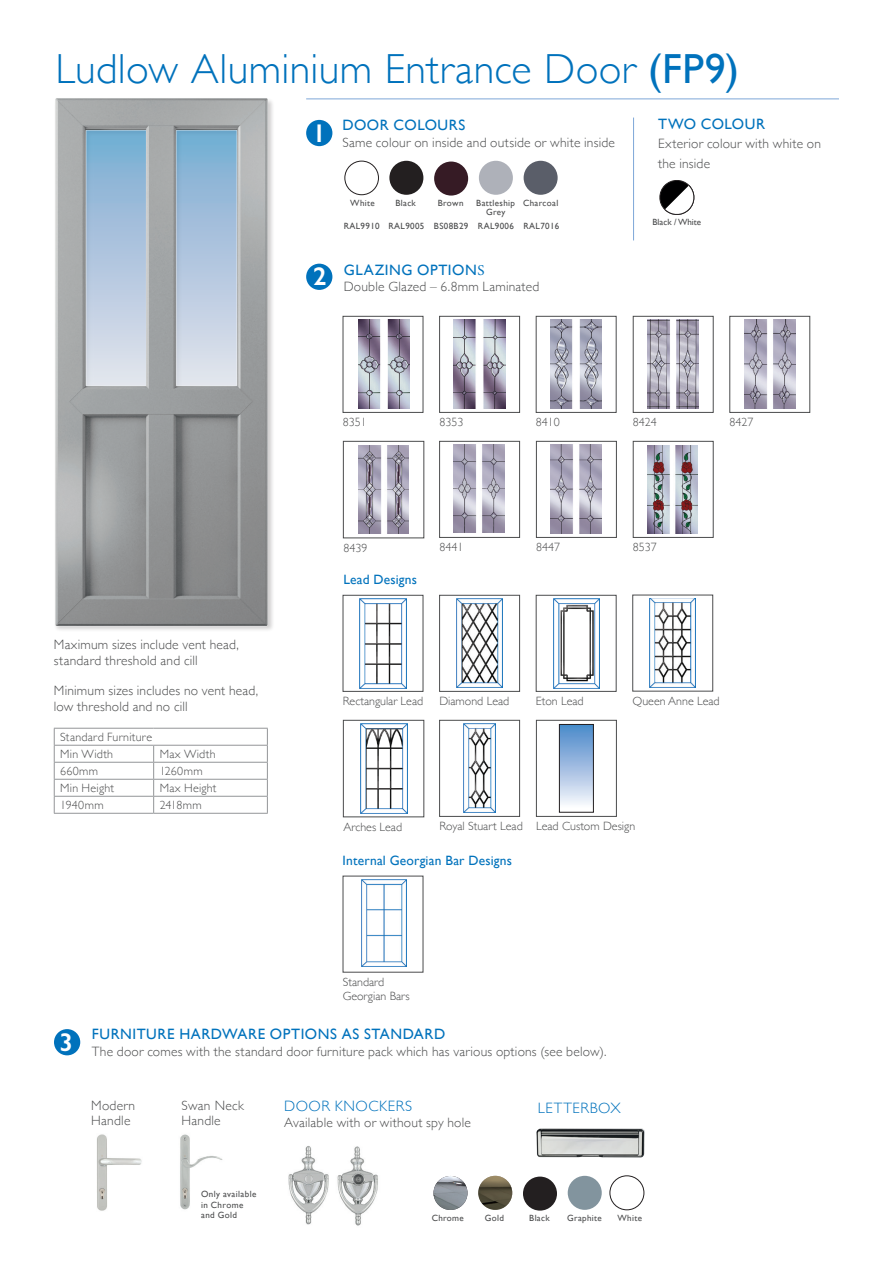
<style>
.page{position:relative;width:893px;height:1263px;background:#fff}
.page>*{position:absolute;margin:0;border:0;box-sizing:border-box;transform-origin:0 0}
.t1{font:300 42px "Gill Sans";letter-spacing:.005em;color:#0072bc}
.t2{font:600 25.65px "Gill Sans";color:#fff}
.t3{font:15px "Gill Sans";letter-spacing:.035em;color:#0072bc}
.t4{font:300 15px "Gill Sans";letter-spacing:.035em;color:#0072bc}
.t5{font:300 13.5px/16.5px "Gill Sans";letter-spacing:.015em;color:#4b4c4d}
.t6{font:13.5px "Gill Sans";letter-spacing:.015em;color:#0072bc}
.t7{font:300 12px/13.5px "Gill Sans";color:#4b4c4d}
.t8{font:300 12px/17px "Gill Sans";letter-spacing:.025em;color:#4b4c4d}
.t9{font:300 12px "Gill Sans";letter-spacing:.02em;color:#4b4c4d}
.t10{font:9px/10.5px "Gill Sans";letter-spacing:.04em;color:#4b4c4d}
.t11{font:9px "Gill Sans";color:#4b4c4d}
.s1{font-weight:400}
.s2{font-family:"Minion Pro"}
</style>
<div class="page">
<hr style="left:306px;top:99px;width:533px;height:1px;background:#7ea7d8">
<div style="left:345px;top:161px;width:34px;height:34px;border:1px solid #231f20;border-radius:50%"></div>
<div style="left:479px;top:161px;width:34px;height:34px;background:#aeb1b9;border-radius:50%"></div>
<div style="left:434px;top:162px;width:34px;height:34px;background:#361b25;border-radius:50%"></div>
<div style="left:389px;top:161px;width:34px;height:34px;background:#231f20;border-radius:50%"></div>
<div style="left:524px;top:161px;width:34px;height:34px;background:#5a5e69;border-radius:50%"></div>
<hr style="left:633px;top:118px;width:1px;height:122px;background:#7ea7d8">
<div style="left:306px;top:120px;width:26px;height:26px;background:#0072bc;border-radius:50%"></div>
<svg style="left:659px;top:180px;width:36px;height:35px"></svg>
<hr style="left:54px;top:728px;width:100px;height:1px;background:#939598">
<hr style="left:154px;top:728px;width:114px;height:1px;background:#939598">
<hr style="left:54px;top:745px;width:100px;height:1px;background:#939598">
<hr style="left:154px;top:745px;width:114px;height:1px;background:#939598">
<hr style="left:54px;top:762px;width:100px;height:1px;background:#939598">
<hr style="left:154px;top:762px;width:114px;height:1px;background:#939598">
<hr style="left:54px;top:779px;width:100px;height:1px;background:#939598">
<hr style="left:154px;top:779px;width:114px;height:1px;background:#939598">
<hr style="left:54px;top:796px;width:100px;height:1px;background:#939598">
<svg style="left:54px;top:728px;width:1px;height:85px"></svg>
<hr style="left:154px;top:796px;width:114px;height:1px;background:#939598">
<svg style="left:153px;top:746px;width:1px;height:67px"></svg>
<svg style="left:267px;top:728px;width:1px;height:85px"></svg>
<hr style="left:54px;top:813px;width:100px;height:1px;background:#939598">
<hr style="left:154px;top:813px;width:114px;height:1px;background:#939598">
<img style="left:55px;top:98px;width:217px;height:532px">
<div style="left:306px;top:264px;width:26px;height:26px;background:#0072bc;border-radius:50%"></div>
<div style="left:439px;top:316px;width:81px;height:97px;background:#fff;border:1px solid #4b4c4d"></div>
<div style="left:633px;top:316px;width:80px;height:97px;background:#fff;border:1px solid #4b4c4d"></div>
<div style="left:343px;top:316px;width:80px;height:97px;background:#fff;border:1px solid #4b4c4d"></div>
<div style="left:536px;top:316px;width:80px;height:97px;background:#fff;border:1px solid #4b4c4d"></div>
<div style="left:729px;top:316px;width:81px;height:97px;background:#fff;border:1px solid #4b4c4d"></div>
<div style="left:439px;top:441px;width:81px;height:97px;background:#fff;border:1px solid #4b4c4d"></div>
<div style="left:633px;top:441px;width:80px;height:97px;background:#fff;border:1px solid #4b4c4d"></div>
<div style="left:536px;top:441px;width:81px;height:97px;background:#fff;border:1px solid #4b4c4d"></div>
<div style="left:343px;top:441px;width:81px;height:97px;background:#fff;border:1px solid #4b4c4d"></div>
<img style="left:454px;top:445px;width:50px;height:87px">
<img style="left:358px;top:320px;width:51px;height:88px">
<img style="left:454px;top:320px;width:51px;height:89px">
<img style="left:551px;top:320px;width:51px;height:89px">
<img style="left:647px;top:320px;width:52px;height:89px">
<img style="left:744px;top:320px;width:52px;height:89px">
<img style="left:359px;top:445px;width:50px;height:88px">
<img style="left:551px;top:445px;width:50px;height:88px">
<div style="left:439px;top:595px;width:81px;height:97px;background:#fff;border:1px solid #4b4c4d"></div>
<div style="left:343px;top:595px;width:80px;height:97px;background:#fff;border:1px solid #4b4c4d"></div>
<div style="left:536px;top:595px;width:80px;height:97px;background:#fff;border:1px solid #4b4c4d"></div>
<div style="left:632px;top:595px;width:81px;height:96px;background:#fff;border:1px solid #4b4c4d"></div>
<div style="left:439px;top:720px;width:81px;height:97px;background:#fff;border:1px solid #4b4c4d"></div>
<div style="left:536px;top:720px;width:81px;height:97px;background:#fff;border:1px solid #4b4c4d"></div>
<div style="left:343px;top:720px;width:81px;height:97px;background:#fff;border:1px solid #4b4c4d"></div>
<img style="left:360px;top:598px;width:46px;height:90px">
<img style="left:360px;top:723px;width:47px;height:91px">
<img style="left:457px;top:599px;width:45px;height:88px">
<img style="left:553px;top:598px;width:46px;height:90px">
<img style="left:650px;top:598px;width:46px;height:89px">
<img style="left:463px;top:724px;width:33px;height:88px">
<div style="left:559px;top:724px;width:34px;height:88px;background:linear-gradient(to bottom,#4685c8,#fffcfe)"></div>
<div style="left:559px;top:724px;width:35px;height:88px;border:1px solid #231f20"></div>
<div style="left:54px;top:1029px;width:26px;height:26px;background:#0072bc;border-radius:50%"></div>
<img style="left:433px;top:1176px;width:34px;height:34px;border-radius:17px">
<div style="left:568px;top:1176px;width:34px;height:34px;background:#82949e;border-radius:50%"></div>
<div style="left:610px;top:1175px;width:34px;height:35px;border:1px solid #231f20;border-radius:50%"></div>
<div style="left:523px;top:1176px;width:34px;height:34px;background:#231f20;border-radius:50%"></div>
<img style="left:478px;top:1176px;width:34px;height:34px;border-radius:17px">
<img style="left:288px;top:1146px;width:41px;height:79px">
<img style="left:337px;top:1146px;width:41px;height:80px">
<img style="left:180px;top:1134px;width:43px;height:76px">
<img style="left:537px;top:1129px;width:108px;height:29px">
<img style="left:97px;top:1134px;width:45px;height:77px">
<img style="left:362px;top:879px;width:44px;height:87px">
<img style="left:647px;top:446px;width:51px;height:87px">
<h1 class="t1" style="left:55px;top:36px;width:685px">Ludlow Aluminium Entrance Door <span class="s1">(FP9)</span></h1>
<p class="t5" style="left:54px;top:635px;width:186px">Maximum sizes include vent head, standard threshold and cill</p>
<p class="t5" style="left:54px;top:681px;width:206px">Minimum sizes includes no vent head, low threshold and no cill</p>
<p class="t8" style="left:60px;top:728px;width:93px">Standard Furniture<br>Min Width</p>
<p class="t8" style="left:160px;top:745px;width:57px">Max Width</p>
<p class="t7" style="left:60px;top:764px;width:39px">660mm</p>
<p class="t7" style="left:160px;top:764px;width:44px">1260mm</p>
<p class="t9" style="left:60px;top:778px;width:55px">Min Height</p>
<p class="t8" style="left:160px;top:779px;width:58px">Max Height</p>
<p class="t7" style="left:60px;top:798px;width:45px">1940mm</p>
<p class="t7" style="left:160px;top:798px;width:43px">2418mm</p>
<h2 class="t2" style="left:312px;top:118px;width:15px">1</h2>
<h2 class="t2" style="left:313px;top:261px;width:15px">2</h2>
<p class="t3" style="left:342px;top:116px;width:124px">DOOR COLOURS</p>
<p class="t5" style="left:342px;top:133px;width:274px">Same colour on inside and outside or white inside</p>
<p class="t3" style="left:658px;top:115px;width:109px">TWO COLOUR</p>
<p class="t5" style="left:658px;top:133px;width:165px;line-height:19.5px">Exterior colour with white on the inside</p>
<p class="t10" style="left:350px;top:197px;width:26px">White</p>
<p class="t10" style="left:395px;top:197px;width:22px">Black</p>
<p class="t10" style="left:438px;top:197px;width:27px">Brown</p>
<p class="t10" style="left:486px;top:198px;width:74px;line-height:9px;text-indent:-10px">Battleship Charcoal<br>Grey</p>
<p class="t10" style="left:344px;top:220px;width:217px">RAL9910 RAL9005 BS08B29 RAL9006 RAL7016</p>
<p class="t11" style="left:652px;top:217px;width:50px">Black / White</p>
<p class="t3" style="left:344px;top:261px;width:142px">GLAZING OPTION<span class="s2">S</span></p>
<p class="t5" style="left:344px;top:278px;width:197px">Double Glazed – 6.8mm Laminated</p>
<p class="t7" style="left:343px;top:415px;width:25px">8351</p>
<p class="t7" style="left:439px;top:415px;width:25px">8353</p>
<p class="t7" style="left:536px;top:415px;width:25px">8410</p>
<p class="t7" style="left:633px;top:415px;width:25px">8424</p>
<p class="t7" style="left:729px;top:415px;width:25px">8427</p>
<p class="t7" style="left:343px;top:540px;width:25px">8439</p>
<p class="t7" style="left:439px;top:540px;width:25px">8441</p>
<p class="t7" style="left:536px;top:540px;width:25px">8447</p>
<p class="t7" style="left:633px;top:540px;width:25px">8537</p>
<p class="t6" style="left:343px;top:571px;width:75px">Lead Designs</p>
<p class="t7" style="left:343px;top:694px;width:82px">Rectangular Lead</p>
<p class="t7" style="left:439px;top:694px;width:71px">Diamond Lead</p>
<p class="t7" style="left:536px;top:694px;width:49px">Eton Lead</p>
<p class="t7" style="left:632px;top:694px;width:89px">Queen Anne Lead</p>
<p class="t7" style="left:343px;top:819px;width:60px">Arches Lead</p>
<p class="t7" style="left:439px;top:819px;width:197px">Royal Stuart Lead Lead Custom Design</p>
<p class="t6" style="left:342px;top:853px;width:171px">Internal Georgian Bar Designs</p>
<p class="t7" style="left:343px;top:975px;width:69px">Standard<br>Georgian Bars</p>
<p class="t3" style="left:92px;top:1025px;width:355px">FURNITURE HARDWARE OPTIONS AS STANDARD</p>
<p class="t5" style="left:59px;top:1043px;width:549px"><sup>3</sup> The door comes with the standard door furniture pack which has various options (see below).</p>
<p class="t5" style="left:91px;top:1097px;width:46px;line-height:15px">Modern<br>Handle</p>
<p class="t4" style="left:284px;top:1094px;width:129px">DOOR KNOCKERS</p>
<p class="t5" style="left:284px;top:1114px;width:188px">Available with or without spy hole</p>
<p class="t5" style="left:181px;top:1097px;width:64px;line-height:15px">Swan Neck<br>Handle</p>
<p class="t4" style="left:538px;top:1096px;width:84px">LETTERBOX</p>
<p class="t10" style="left:201px;top:1189px;width:57px">Only available in Chrome and Gold</p>
<p class="t10" style="left:432px;top:1212px;width:34px">Chrome</p>
<p class="t10" style="left:485px;top:1212px;width:21px">Gold</p>
<p class="t10" style="left:529px;top:1212px;width:22px">Black</p>
<p class="t10" style="left:567px;top:1212px;width:36px">Graphite</p>
<p class="t10" style="left:617px;top:1212px;width:26px">White</p>
</div>
